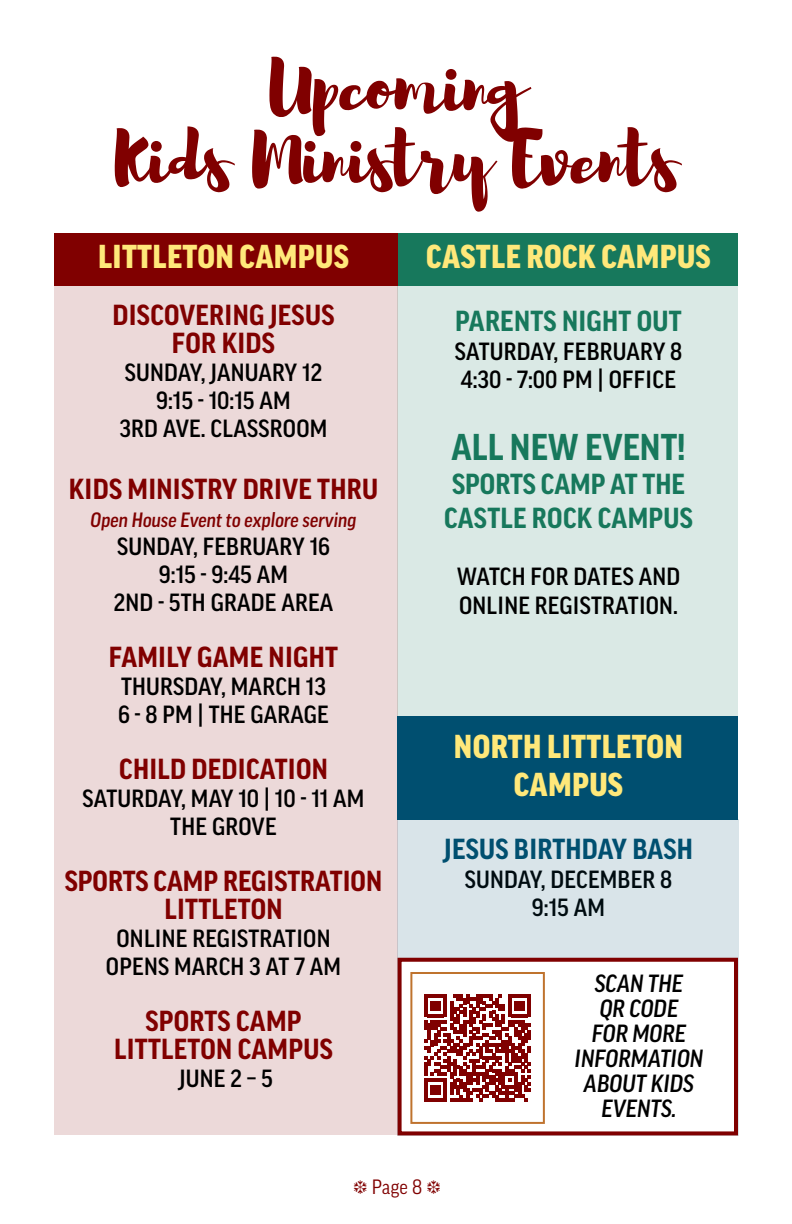
<style>
.page{position:relative;width:792px;height:1224px;background:#fff}
.page>*{position:absolute;margin:0;border:0;box-sizing:border-box;transform-origin:0 0}
.t1{font:72px/72px "Brusher";color:#800000;text-align:center}
.t2{font:700 36px "Good Pro Narr";color:#17785c}
.t3{font:900 32px/38.4px "Good Pro Narr";letter-spacing:.01em;color:#ffe87a;text-align:center}
.t4{font:700 28px/28px "Good Pro Narr";letter-spacing:.01em;color:#800000;text-align:center}
.t5{font:700 28px/33.6px "Good Pro Narr";letter-spacing:.01em;color:#17785c}
.t6{font:700 28px "Good Pro Narr";letter-spacing:.01em;color:#004f70}
.t7{font:500 24px/28px "Good Pro Narr";letter-spacing:.01em;color:#000;text-align:center}
.t8{font:italic 500 24px/25px "Good Pro Narr";color:#000;text-align:center}
.t9{font:italic 500 20px "Good Pro Narr";color:#800000}
.t10{font:20px "Good Pro Narr";color:#800000}
</style>
<div class="page">
<div style="left:398px;top:286px;width:340px;height:433px;background:#dae9e5"></div>
<div style="left:54px;top:274px;width:343px;height:861px;background:#ecd9d9"></div>
<div style="left:397px;top:716px;width:341px;height:104px;background:#004f70"></div>
<div style="left:395px;top:233px;width:343px;height:53px;background:#17785c"></div>
<div style="left:54px;top:233px;width:343px;height:53px;background:#800000"></div>
<div style="left:397px;top:820px;width:342px;height:316px;background:#d9e4e9"></div>
<div style="left:398px;top:958px;width:340px;height:177px;background:#fff;border:4px solid #800000"></div>
<svg style="left:424px;top:995px;width:107px;height:106px"></svg>
<div style="left:410px;top:972px;width:135px;height:152px;border:2px solid #bf732e"></div>
<h1 class="t1" style="left:115px;top:60px;width:564px">Upcoming<br>Kids Ministry Events</h1>
<h3 class="t3" style="left:98px;top:238px;width:252px">LITTLETON CAMPUS</h3>
<p class="t4" style="left:113px;top:301px;width:223px">DISCOVERING JESUS<br>FOR KIDS</p>
<p class="t7" style="left:120px;top:359px;width:209px">SUNDAY, JANUARY 12<br>9:15 - 10:15 AM<br>3RD AVE. CLASSROOM</p>
<p class="t4" style="left:69px;top:475px;width:311px">KIDS MINISTRY DRIVE THRU</p>
<p class="t9" style="left:91px;top:508px;width:267px">Open House Event to explore serving</p>
<p class="t7" style="left:113px;top:532px;width:221px">SUNDAY, FEBRUARY 16<br>9:15 - 9:45 AM<br>2ND - 5TH GRADE AREA</p>
<p class="t4" style="left:109px;top:643px;width:231px">FAMILY GAME NIGHT</p>
<p class="t7" style="left:118px;top:672px;width:212px;text-align:left">THURSDAY, MARCH 13<br>6 - 8 PM | THE GARAGE</p>
<p class="t4" style="left:119px;top:755px;width:210px">CHILD DEDICATION</p>
<p class="t7" style="left:82px;top:784px;width:284px">SATURDAY, MAY 10 | 10 - 11 AM<br>THE GROVE</p>
<p class="t4" style="left:65px;top:867px;width:319px">SPORTS CAMP REGISTRATION<br>LITTLETON</p>
<p class="t7" style="left:106px;top:924px;width:237px">ONLINE REGISTRATION<br>OPENS MARCH 3 AT 7 AM</p>
<p class="t4" style="left:114px;top:1007px;width:220px">SPORTS CAMP<br>LITTLETON CAMPUS</p>
<p class="t7" style="left:179px;top:1064px;width:95px">JUNE 2 – 5</p>
<h3 class="t3" style="left:426px;top:238px;width:286px">CASTLE ROCK CAMPUS</h3>
<p class="t5" style="left:455px;top:304px;width:228px">PARENTS NIGHT OUT</p>
<p class="t7" style="left:455px;top:337px;width:229px;line-height:28.8px;text-align:left">SATURDAY, FEBRUARY 8<br>4:30 - 7:00 PM | OFFICE</p>
<h2 class="t2" style="left:452px;top:427px;width:235px">ALL NEW EVENT!</h2>
<p class="t5" style="left:444px;top:467px;width:251px">SPORTS CAMP AT THE<br>CASTLE ROCK CAMPUS</p>
<p class="t7" style="left:457px;top:562px;width:225px;line-height:28.8px;text-align:left">WATCH FOR DATES AND<br>ONLINE REGISTRATION.</p>
<h3 class="t3" style="left:454px;top:727px;width:231px">NORTH LITTLETON<br>CAMPUS</h3>
<p class="t6" style="left:444px;top:833px;width:251px">JESUS BIRTHDAY BASH</p>
<p class="t7" style="left:465px;top:865px;width:209px;line-height:28.8px">SUNDAY, DECEMBER 8<br>9:15 AM</p>
<p class="t8" style="left:575px;top:971px;width:130px">SCAN THE<br>QR CODE<br>FOR MORE<br>INFORMATION<br>ABOUT KIDS<br>EVENTS.</p>
<p class="t10" style="left:372px;top:1176px;width:52px">Page 8</p>
</div>
